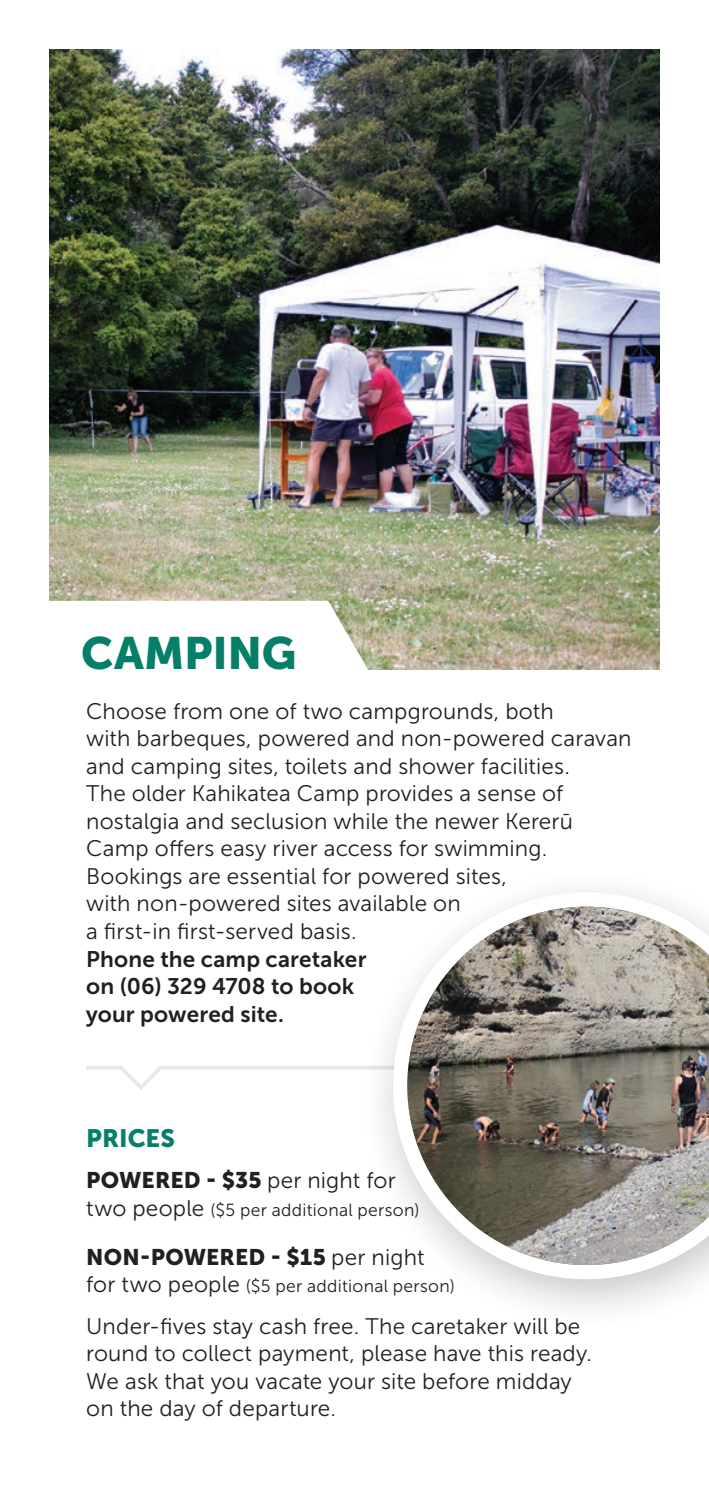
<style>
.page{position:relative;width:709px;height:1489px;background:#fff}
.page>*{position:absolute;margin:0;border:0;box-sizing:border-box;transform-origin:0 0}
.t1{font:45px "Museo Sans 900";letter-spacing:-.005em;color:#057f67}
.t2{font:25px "Museo Sans 900";color:#057f67}
.t3{font:22.5px/27.5px "Museo Sans 300";letter-spacing:.005em;color:#231f20}
.t4{font:22.5px "Museo Sans 900";letter-spacing:.01em;color:#231f20}
.t5{font:17.5px "Museo Sans 300";letter-spacing:.02em;color:#231f20}
.s1{font-family:"Museo Sans 700"}
.s2{font-family:"Museo Sans 300"}
.s3{font-size:22.5px}
</style>
<div class="page">
<img style="left:50px;top:50px;width:609px;height:619px">
<svg style="left:86px;top:1066px;width:273px;height:24px"></svg>
<svg style="left:49px;top:600px;width:320px;height:70px"></svg>
<div style="left:359px;top:866px;width:350px;height:465px;background:#231f20;opacity:.25"></div>
<svg style="left:393px;top:892px;width:316px;height:387px"></svg>
<p class="t1" style="left:81px;top:628px;width:217px">CAMPING</p>
<p class="t3" style="left:86px;top:697px;width:547px">Choose from one of two campgrounds, both<br>with barbeques, powered and non-powered caravan and camping sites, toilets and shower facilities.<br>The older Kahikatea Camp provides a sense of nostalgia and seclusion while the newer Kererū Camp offers easy river access for swimming.<br>Bookings are essential for powered sites,<br>with non-powered sites available on<br>a first-in first-served basis.<br><span class="s1">Phone the camp caretaker<br>on (06) 329 4708 to book<br>your powered site.</span></p>
<p class="t2" style="left:86px;top:1123px;width:90px">PRICES</p>
<p class="t4" style="left:86px;top:1167px;width:311px">POWERED - $35 <span class="s2">per night for</span></p>
<p class="t5" style="left:86px;top:1200px;width:335px"><span class="s3">two people</span> ($5 per additional person)</p>
<p class="t4" style="left:86px;top:1243px;width:340px">NON-POWERED - $15 <span class="s2">per night</span></p>
<p class="t5" style="left:86px;top:1276px;width:370px"><span class="s3">for two people</span> ($5 per additional person)</p>
<p class="t3" style="left:86px;top:1312px;width:507px">Under-fives stay cash free. The caretaker will be round to collect payment, please have this ready.<br>We ask that you vacate your site before midday on the day of departure.</p>
</div>
